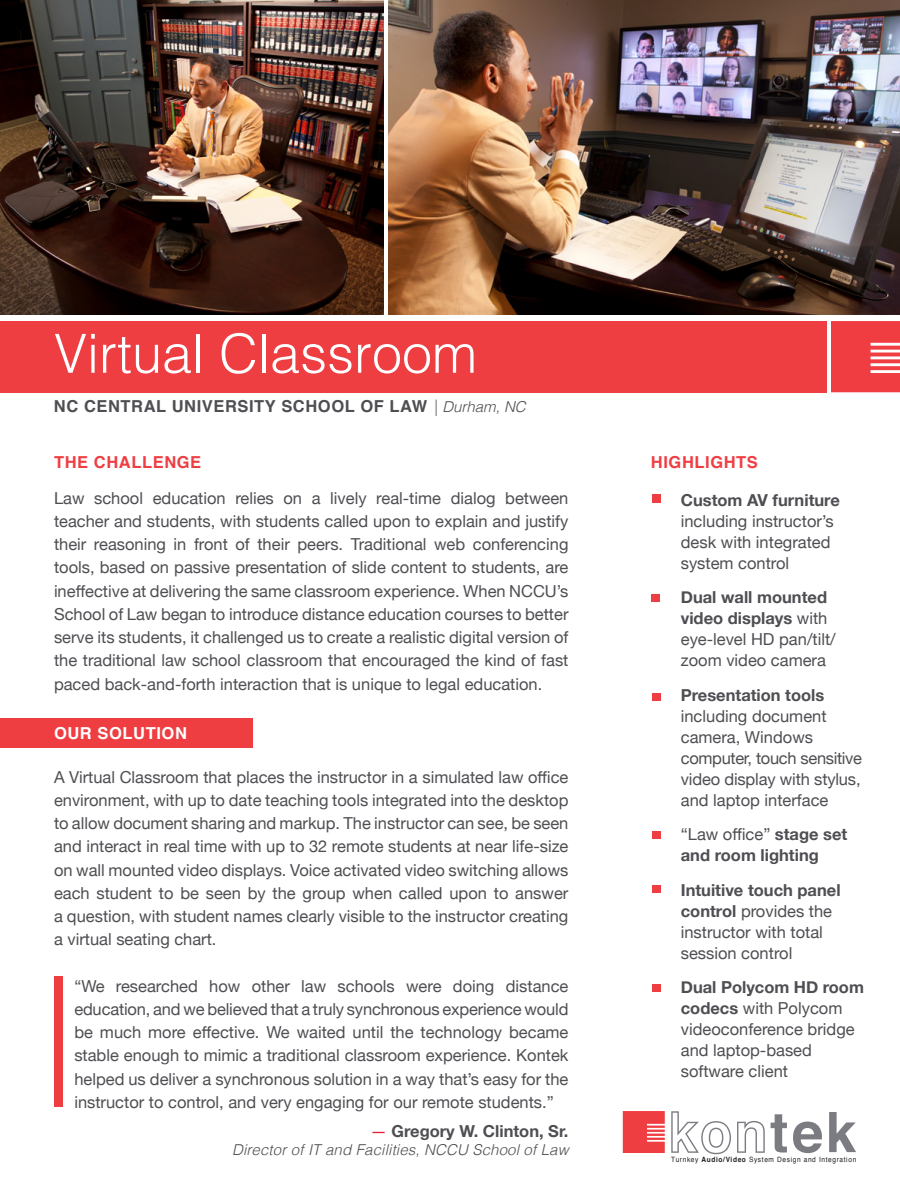
<style>
.page{position:relative;width:900px;height:1200px;background:#fff}
.page>*{position:absolute;margin:0;border:0;box-sizing:border-box;transform-origin:0 0}
.t1{font:300 54px "Helvetica";color:#fff}
.t2{font:16.5px/23.2px "Helvetica Neue";color:#4e4e53}
.t3{font:700 16.5px/21px "Helvetica Neue";color:#4e4e53}
.t4{font:700 16.5px "Helvetica";letter-spacing:.035em;color:#4e4e53}
.t5{font:700 16.5px "Helvetica";letter-spacing:.035em;color:#ef3e42}
.t6{font:700 16.5px "Helvetica";letter-spacing:.035em;color:#fff}
.t7{font:italic 300 15px "Helvetica";letter-spacing:.01em;color:#4e4e53}
.t8{font:7.35px "Helvetica";letter-spacing:.095em;color:#231f20;scale:.9 1}
.s1{font-weight:300;font-style:italic;font-size:15px}
.s2{font-weight:400;color:#e42035}
.s3{font-weight:700}
.s4{font-weight:400}
</style>
<div class="page">
<img style="left:389px;top:0;width:511px;height:315px">
<img style="left:0;top:0;width:384px;height:315px">
<div style="left:0;top:321px;width:826px;height:71px;background:#ef3e42"></div>
<svg style="left:832px;top:321px;width:68px;height:71px;background:#f04e52"></svg>
<div style="left:653px;top:494px;width:8px;height:9px;background:#ef3e42"></div>
<div style="left:651px;top:594px;width:9px;height:8px;background:#ef3e42"></div>
<div style="left:653px;top:885px;width:8px;height:7px;background:#ef3e42"></div>
<div style="left:653px;top:984px;width:8px;height:8px;background:#ef3e42"></div>
<div style="left:653px;top:693px;width:8px;height:8px;background:#ef3e42"></div>
<div style="left:653px;top:831px;width:8px;height:7px;background:#ef3e42"></div>
<div style="left:0;top:718px;width:253px;height:30px;background:#ef3e42"></div>
<div style="left:54px;top:976px;width:9px;height:131px;background:#ef3e42"></div>
<svg style="left:671px;top:1111px;width:60px;height:43px"></svg>
<svg style="left:737px;top:1121px;width:28px;height:32px"></svg>
<svg style="left:771px;top:1114px;width:16px;height:39px"></svg>
<svg style="left:793px;top:1122px;width:29px;height:31px"></svg>
<svg style="left:829px;top:1112px;width:27px;height:40px"></svg>
<svg style="left:623px;top:1111px;width:42px;height:42px;background:#f04f53"></svg>
<h1 class="t1" style="left:54px;top:308px;width:425px">Virtual Classroom</h1>
<p class="t4" style="left:54px;top:393px;width:473px">NC CENTRAL UNIVERSITY SCHOOL OF LAW <span class="s1">| Durham, NC</span></p>
<p class="t5" style="left:54px;top:449px;width:149px">THE CHALLENGE</p>
<p class="t5" style="left:651px;top:449px;width:108px">HIGHLIGHTS</p>
<p class="t2" style="left:54px;top:487px;width:516px;text-align:justify">Law school education relies on a lively real-time dialog between teacher and students, with students called upon to explain and justify their reasoning in front of their peers. Traditional web conferencing tools, based on passive presentation of slide content to students, are ineffective at delivering the same classroom experience. When NCCU’s School of Law began to introduce distance education courses to better serve its students, it challenged us to create a realistic digital version of the traditional law school classroom that encouraged the kind of fast paced back-and-forth interaction that is unique to legal education.</p>
<p class="t6" style="left:54px;top:720px;width:134px">OUR SOLUTION</p>
<p class="t2" style="left:54px;top:766px;width:516px;text-align:justify">A Virtual Classroom that places the instructor in a simulated law office environment, with up to date teaching tools integrated into the desktop to allow document sharing and markup. The instructor can see, be seen and interact in real time with up to 32 remote students at near life-size on wall mounted video displays. Voice activated video switching allows each student to be seen by the group when called upon to answer a question, with student names clearly visible to the instructor creating a virtual seating chart.</p>
<p class="t2" style="left:74px;top:975px;width:496px;text-align:justify">“We researched how other law schools were doing distance education, and we believed that a truly synchronous experience would be much more effective. We waited until the technology became stable enough to mimic a traditional classroom experience. Kontek helped us deliver a synchronous solution in a way that’s easy for the instructor to control, and very engaging for our remote students.”</p>
<p class="t3" style="left:370px;top:1121px;width:200px"><span class="s2">—</span> Gregory W. Clinton, Sr.</p>
<p class="t7" style="left:232px;top:1137px;width:338px">Director of IT and Facilities, NCCU School of Law</p>
<p class="t3" style="left:681px;top:490px;width:161px">Custom AV furniture</p>
<p class="t2" style="left:681px;top:511px;width:154px;line-height:21px">including instructor’s desk with integrated system control</p>
<p class="t2" style="left:681px;top:588px;width:156px;line-height:21px"><span class="s3">Dual wall mounted video displays</span> with eye-level HD pan/tilt/ zoom video camera</p>
<p class="t3" style="left:681px;top:685px;width:145px">Presentation tools</p>
<p class="t2" style="left:681px;top:707px;width:183px;line-height:21px">including document camera, Windows computer, touch sensitive video display with stylus, and laptop interface</p>
<p class="t3" style="left:681px;top:824px;width:168px"><span class="s4">“Law office”</span> stage set and room lighting</p>
<p class="t2" style="left:681px;top:881px;width:161px;line-height:21px"><span class="s3">Intuitive touch panel control</span> provides the instructor with total session control</p>
<p class="t2" style="left:681px;top:978px;width:185px;line-height:21px"><span class="s3">Dual Polycom HD room codecs</span> with Polycom videoconference bridge and laptop-based software client</p>
<p class="t8" style="left:671px;top:1154px;width:207px">Turnkey <span class="s3">Audio/Video</span> System Design and Integration</p>
</div>
